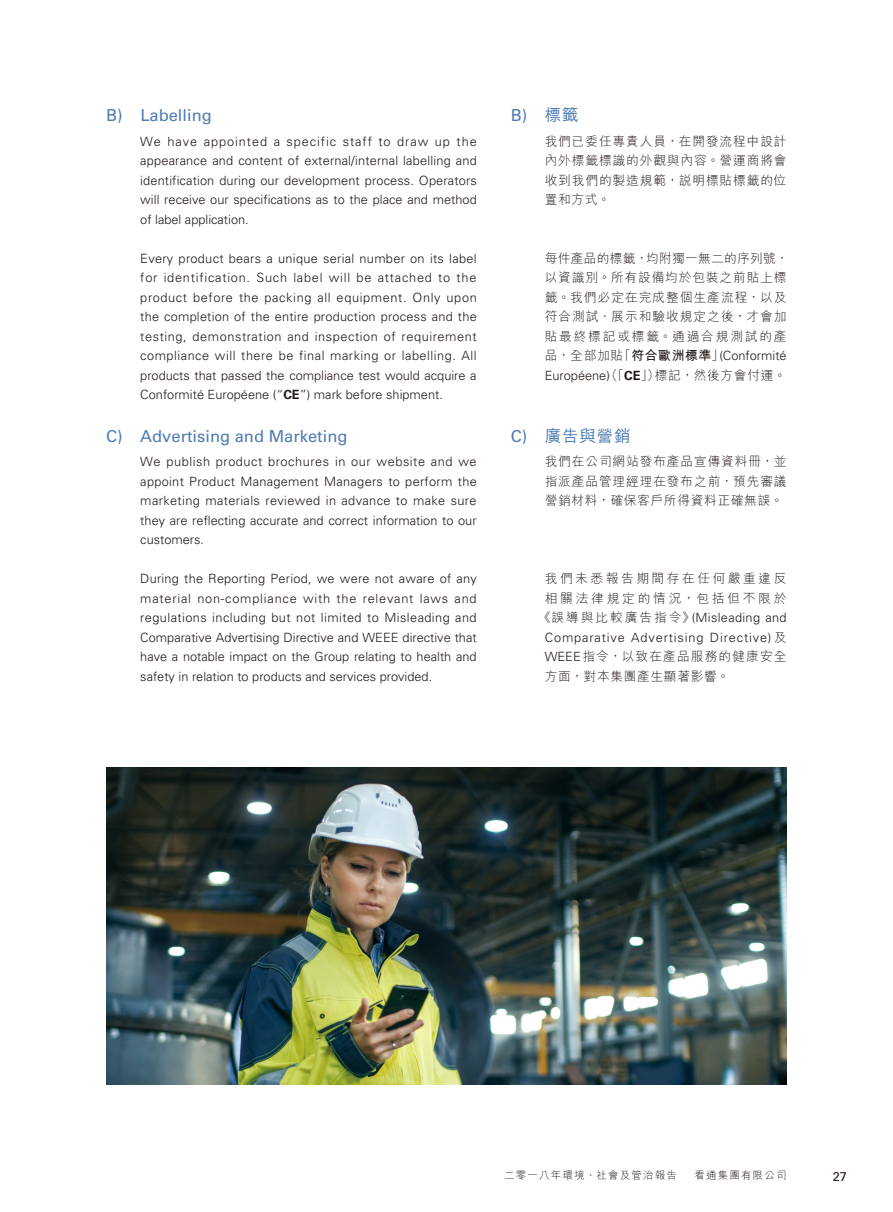
<style>
.page{position:relative;width:893px;height:1212px;background:#fff}
.page>*{position:absolute;margin:0;border:0;box-sizing:border-box;transform-origin:0 0}
.t1{font:16.5px "Univers LT Std";color:#4d7bb3}
.t2{font:500 16.5px "M Hei HK";letter-spacing:.05em;color:#4d7bb3}
.t3{font:300 12.75px/19.5px "Univers LT Std";color:#231916;text-align:justify}
.t4{font:300 12.75px/19.5px "M Hei HK";letter-spacing:.065em;color:#231916;text-align:justify}
.t5{font:300 12.75px/19.5px "Univers LT Std";letter-spacing:.065em;color:#231916;text-align:center}
.t6{font:300 12.75px/19.5px "M Hei HK";letter-spacing:.085em;color:#231916}
.t7{font:300 12.75px/19.5px "M Hei HK";letter-spacing:.2em;color:#231916}
.t8{font:12.75px "Univers LT Std";color:#231916}
.t9{font:300 10.5px "M Hei HK";letter-spacing:.11em;color:#231916}
.s1{font-weight:700}
.s2{font-family:"M Hei HK";font-weight:500}
.s3{font-family:"M Hei HK"}
.s4{font-family:"M Hei HK";font-weight:700}
.s5{font-family:"Univers LT Std"}
.s6{font-family:"Univers LT Std";font-weight:700}
.s7{font-family:"Univers LT Std";font-weight:400}
</style>
<div class="page">
<img style="left:106px;top:767px;width:681px;height:317px">
<p class="t1" style="left:106px;top:105px;width:107px">B) Labelling</p>
<p class="t3" style="left:140px;top:131px;width:338px">We have appointed a specific staff to draw up the appearance and content of external/internal labelling and identification during our development process. Operators will receive our specifications as to the place and method of label application.</p>
<p class="t3" style="left:140px;top:248px;width:338px">Every product bears a unique serial number on its label for identification. Such label will be attached to the product before the packing all equipment. Only upon the completion of the entire production process and the testing, demonstration and inspection of requirement compliance will there be final marking or labelling. All products that passed the compliance test would acquire a Conformité Européene (“<span class="s1">CE</span>”) mark before shipment.</p>
<p class="t1" style="left:106px;top:426px;width:243px">C) Advertising and Marketing</p>
<p class="t3" style="left:140px;top:452px;width:338px">We publish product brochures in our website and we appoint Product Management Managers to perform the marketing materials reviewed in advance to make sure they are reflecting accurate and correct information to our customers.</p>
<p class="t3" style="left:140px;top:569px;width:338px">During the Reporting Period, we were not aware of any material non-compliance with the relevant laws and regulations including but not limited to Misleading and Comparative Advertising Directive and WEEE directive that have a notable impact on the Group relating to health and safety in relation to products and services provided.</p>
<p class="t1" style="left:511px;top:105px;width:69px">B) <span class="s2">標籤</span></p>
<p class="t4" style="left:545px;top:131px;width:243px">我們已委任專責人員，在開發流程中設計內外標籤標識的外觀與內容。營運商將會收到我們的製造規範，說明標貼標籤的位置和方式。</p>
<p class="t4" style="left:545px;top:248px;width:245px;text-align:left">每件產品的標籤，均附獨一無二的序列號，以資識別。所有設備均於包裝之前貼上標籤。我們必定在完成整個生產流程，以及符合測試、展示和驗收規定之後，才會加貼最終標記或標籤。通過合規測試的產</p>
<p class="t3" style="left:545px;top:346px;width:243px"><span class="s3">品，全部加貼「</span><span class="s4">符合歐洲標準</span><span class="s3">」</span>(Conformité</p>
<p class="t4" style="left:545px;top:365px;width:243px"><span class="s5">Européene)</span>（「<span class="s6">CE</span>」）標記，然後方會付運。</p>
<p class="t2" style="left:511px;top:423px;width:121px"><span class="s7">C)</span> 廣告與營銷</p>
<p class="t4" style="left:545px;top:452px;width:243px">我們在公司網站發布產品宣傳資料冊，並指派產品管理經理在發布之前，預先審議營銷材料，確保客戶所得資料正確無誤。</p>
<p class="t7" style="left:545px;top:569px;width:243px">我們未悉報告期間存在任何嚴重違反相關法律規定的情況，包括但不限於</p>
<p class="t5" style="left:538px;top:608px;width:250px"><span class="s3">《誤導與比較廣告指令》</span>(Misleading and<br>Comparative Advertising Directive) <span class="s3">及</span></p>
<p class="t6" style="left:545px;top:647px;width:243px"><span class="s5">WEEE</span>指令，以致在產品服務的健康安全方面，對本集團產生顯著影響。</p>
<p class="t9" style="left:504px;top:1169px;width:174px">二零一八年環境、社會及管治報告</p>
<p class="t9" style="left:695px;top:1169px;width:94px">看通集團有限公司</p>
<p class="t8" style="left:833px;top:1169px;width:16px">27</p>
</div>
